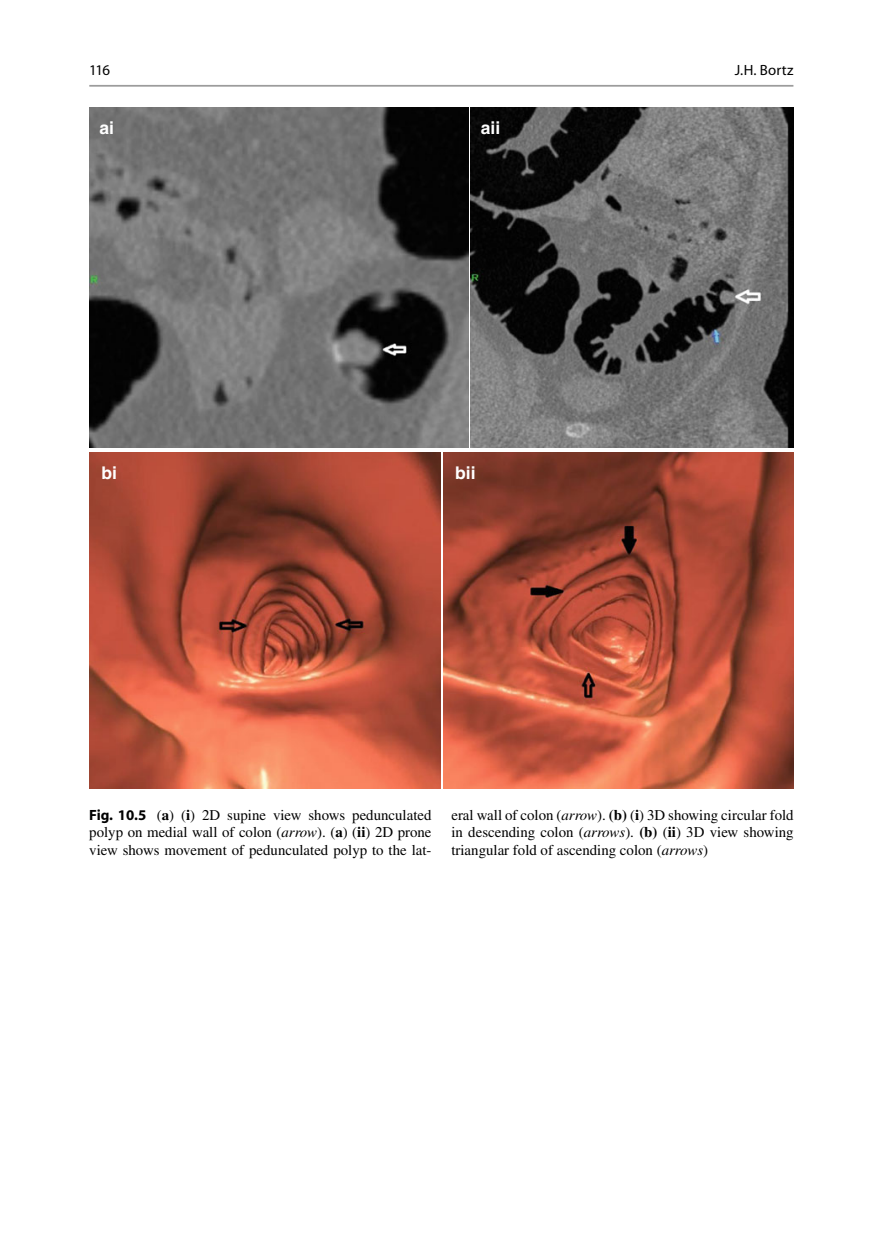
<style>
.page{position:relative;width:883px;height:1260px;background:#fff}
.page>*{position:absolute;margin:0;border:0;box-sizing:border-box;transform-origin:0 0}
.t1{font:700 17.5px "Xskskb Helvetica";color:#fff}
.t2{font:14.88px/17.5px "Trqchb Times";color:#000;text-align:justify}
.t3{font:14.88px "Xnjhrv Myriad";letter-spacing:.01em;color:#000}
.s1{font-family:"Fflxsk Myriad";font-weight:700}
.s2{font-family:"Qwwkfk Times";font-weight:700}
.s3{font-family:"Fpnwxk Times";font-style:italic}
</style>
<div class="page">
<img style="left:89px;top:453px;width:352px;height:336px">
<img style="left:443px;top:453px;width:351px;height:336px">
<img style="left:89px;top:107px;width:379px;height:341px">
<img style="left:471px;top:107px;width:323px;height:341px">
<hr style="left:89px;top:85px;width:704px;height:2px;background:#9c9c9c">
<p class="t3" style="left:89px;top:64px;width:22px">116</p>
<p class="t1" style="left:100px;top:121px;width:16px">ai</p>
<p class="t1" style="left:481px;top:121px;width:21px">aii</p>
<p class="t1" style="left:101px;top:466px;width:17px">bi</p>
<p class="t1" style="left:455px;top:466px;width:22px">bii</p>
<p class="t3" style="left:735px;top:64px;width:60px">J.H. Bortz</p>
<p class="t2" style="left:89px;top:807px;width:344px"><span class="s1">Fig. 10.5</span> ( <span class="s2">a</span> ) ( <span class="s2">i</span> ) 2D supine view shows pedunculated polyp on medial wall of colon ( <span class="s3">arrow</span> ). ( <span class="s2">a</span> ) ( <span class="s2">ii</span> ) 2D prone view shows movement of pedunculated polyp to the lat-</p>
<p class="t2" style="left:451px;top:807px;width:344px">eral wall of colon ( <span class="s3">arrow</span> ). <span class="s2">(b)</span> ( <span class="s2">i</span> ) 3D showing circular fold in descending colon ( <span class="s3">arrows</span> ). <span class="s2">(b)</span> ( <span class="s2">ii</span> ) 3D view showing triangular fold of ascending colon ( <span class="s3">arrows</span> )</p>
</div>
